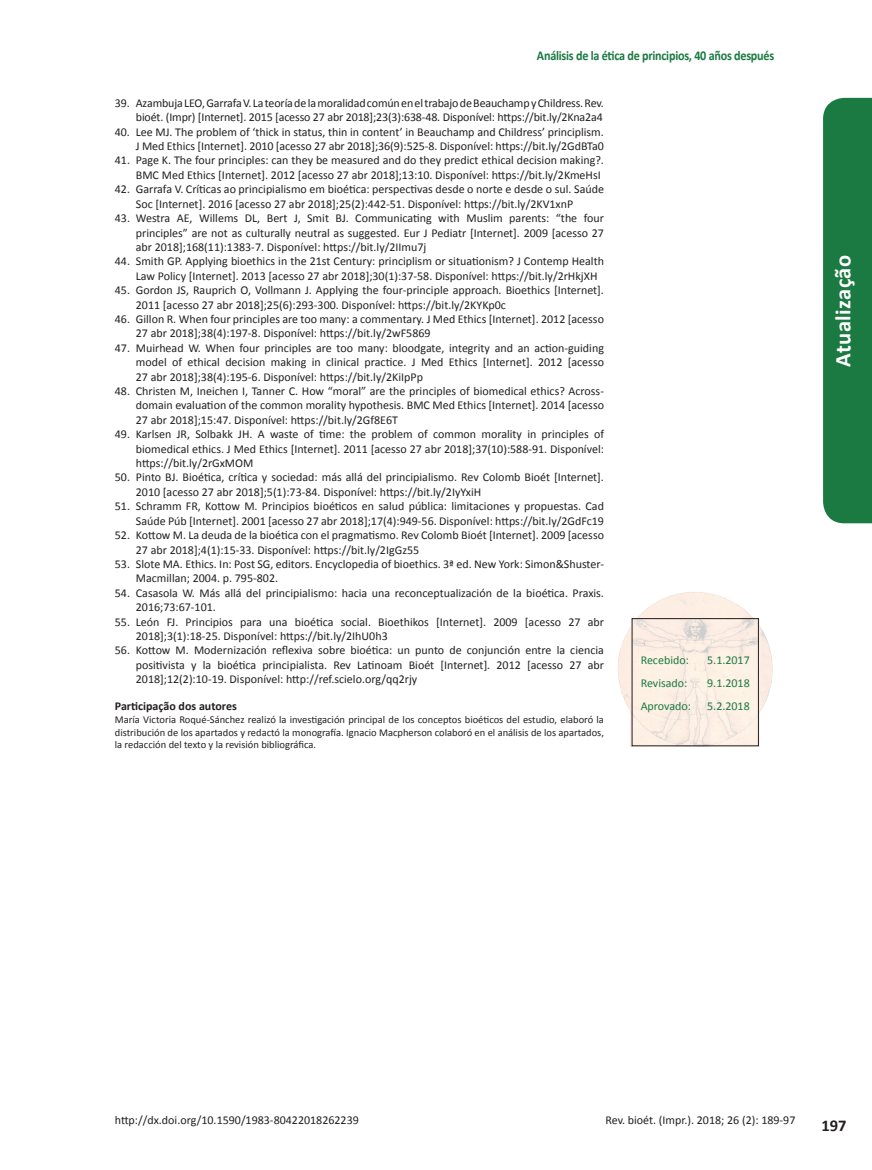
<style>
.page{position:relative;width:872px;height:1170px;background:#fff}
.page>*{position:absolute;margin:0;border:0;box-sizing:border-box;transform-origin:0 0}
.t1{font:700 22.5px "Calibri";letter-spacing:.02em;color:#fff}
.t2{font:700 16.5px "Calibri";color:#231f20}
.t3{font:700 13.5px "Calibri";letter-spacing:-.02em;color:#1b7942;scale:.9 1}
.Referencias{font:12px/14.4px "Calibri";color:#231f20}
.t4{font:12px "Calibri";color:#1b7942}
.Titulo_participacao{font:700 12px "Calibri";color:#231f20}
.Texto_participacao_d{font:10.5px/12.6px "Calibri";color:#231f20;text-align:justify}
.s1{font-style:italic}
</style>
<div class="page">
<img style="left:617px;top:592px;width:156px;height:154px">
<div style="left:823px;top:98px;width:49px;height:425px;background:#1b7942"></div>
<p class="t3" style="left:537px;top:46px;width:265px">Análisis de la ética de principios, 40 años después</p>
<p class="Referencias" style="left:115px;top:95px;width:490px;text-align:right">39. Azambuja LEO, Garrafa V. La teoría de la moralidad común en el trabajo de Beauchamp y Childress. Rev. bioét. (Impr) [Internet]. 2015 [acesso 27 abr 2018];23(3):638-48. Disponível: https://bit.ly/2Kna2a4</p>
<p class="Referencias" style="left:115px;top:124px;width:490px;text-align:right">40. Lee MJ. The problem of ‘thick in status, thin in content’ in Beauchamp and Childress’ principlism.<br>J Med Ethics [Internet]. 2010 [acesso 27 abr 2018];36(9):525-8. Disponível: https://bit.ly/2GdBTa0</p>
<p class="Referencias" style="left:115px;top:153px;width:490px;text-align:right">41. Page K. The four principles: can they be measured and do they predict ethical decision making?.<br>BMC Med Ethics [Internet]. 2012 [acesso 27 abr 2018];13:10. Disponível: https://bit.ly/2KmeHsI</p>
<p class="Referencias" style="left:136px;top:182px;width:469px;text-indent:-21px">42. Garrafa V. Críticas ao principialismo em bioética: perspectivas desde o norte e desde o sul. Saúde<br>Soc [Internet]. 2016 [acesso 27 abr 2018];25(2):442-51. Disponível: https://bit.ly/2KV1xnP</p>
<p class="Referencias" style="left:136px;top:210px;width:469px;text-align:justify;text-indent:-21px">43. Westra AE, Willems DL, Bert J, Smit BJ. Communicating with Muslim parents: “the four principles” are not as culturally neutral as suggested. Eur J Pediatr [Internet]. 2009 [acesso 27 abr 2018];168(11):1383-7. Disponível: https://bit.ly/2IImu7j</p>
<p class="Referencias" style="left:136px;top:254px;width:469px;text-indent:-21px">44. Smith GP. Applying bioethics in the 21st Century: principlism or situationism? J Contemp Health<br>Law Policy [Internet]. 2013 [acesso 27 abr 2018];30(1):37-58. Disponível: https://bit.ly/2rHkjXH</p>
<p class="Referencias" style="left:136px;top:282px;width:469px;text-indent:-21px">45. Gordon JS, Rauprich O, Vollmann J. Applying the four-principle approach. Bioethics [Internet].<br>2011 [acesso 27 abr 2018];25(6):293-300. Disponível: https://bit.ly/2KYKp0c</p>
<p class="Referencias" style="left:136px;top:311px;width:469px;text-indent:-21px">46. Gillon R. When four principles are too many: a commentary. J Med Ethics [Internet]. 2012 [acesso<br>27 abr 2018];38(4):197-8. Disponível: https://bit.ly/2wF5869</p>
<p class="Referencias" style="left:136px;top:340px;width:469px;text-align:justify;text-indent:-21px">47. Muirhead W. When four principles are too many: bloodgate, integrity and an action-guiding model of ethical decision making in clinical practice. J Med Ethics [Internet]. 2012 [acesso 27 abr 2018];38(4):195-6. Disponível: https://bit.ly/2KiIpPp</p>
<p class="Referencias" style="left:136px;top:383px;width:469px;text-align:justify;text-indent:-21px">48. Christen M, Ineichen I, Tanner C. How “moral” are the principles of biomedical ethics? Across&shy;domain evaluation of the common morality hypothesis. BMC Med Ethics [Internet]. 2014 [acesso 27 abr 2018];15:47. Disponível: https://bit.ly/2Gf8E6T</p>
<p class="Referencias" style="left:136px;top:426px;width:469px;text-align:justify;text-indent:-21px">49. Karlsen JR, Solbakk JH. A waste of time: the problem of common morality in principles of biomedical ethics. J Med Ethics [Internet]. 2011 [acesso 27 abr 2018];37(10):588-91. Disponível: https://bit.ly/2rGxMOM</p>
<p class="Referencias" style="left:136px;top:470px;width:469px;text-indent:-21px">50. Pinto BJ. Bioética, crítica y sociedad: más allá del principialismo. Rev Colomb Bioét [Internet].<br>2010 [acesso 27 abr 2018];5(1):73-84. Disponível: https://bit.ly/2IyYxiH</p>
<p class="Referencias" style="left:115px;top:498px;width:490px;text-align:right">51. Schramm FR, Kottow M. Principios bioéticos en salud pública: limitaciones y propuestas. Cad<br>Saúde Púb [Internet]. 2001 [acesso 27 abr 2018];17(4):949-56. Disponível: https://bit.ly/2GdFc19</p>
<p class="Referencias" style="left:136px;top:527px;width:469px;text-indent:-21px">52. Kottow M. La deuda de la bioética con el pragmatismo. Rev Colomb Bioét [Internet]. 2009 [acesso<br>27 abr 2018];4(1):15-33. Disponível: https://bit.ly/2IgGz55</p>
<p class="Referencias" style="left:136px;top:556px;width:469px;text-indent:-21px">53. Slote MA. Ethics. In: Post SG, editors. Encyclopedia of bioethics. 3ª ed. New York: Simon&amp;Shuster-<br>Macmillan; 2004. p. 795-802.</p>
<p class="Referencias" style="left:136px;top:585px;width:469px;text-indent:-21px">54. Casasola W. Más allá del principialismo: hacia una reconceptualización de la bioética. Praxis.<br>2016;73:67-101.</p>
<p class="Referencias" style="left:136px;top:614px;width:469px;text-indent:-21px">55. León FJ. Principios para una bioética social. Bioethikos [Internet]. 2009 [acesso 27 abr<br>2018];3(1):18-25. Disponível: https://bit.ly/2IhU0h3</p>
<p class="Referencias" style="left:136px;top:642px;width:469px;text-align:justify;text-indent:-21px">56. Kottow M. Modernización reflexiva sobre bioética: un punto de conjunción entre la ciencia positivista y la bioética principialista. Rev Latinoam Bioét [Internet]<span class="s1">.</span> 2012 [acesso 27 abr 2018];12(2):10-19. Disponível: http://ref.scielo.org/qq2rjy</p>
<p class="Titulo_participacao" style="left:115px;top:697px;width:123px">Participação dos autores</p>
<p class="Texto_participacao_d" style="left:115px;top:712px;width:490px">María Victoria Roqué-Sánchez realizó la investigación principal de los conceptos bioéticos del estudio, elaboró la distribución de los apartados y redactó la monografía. Ignacio Macpherson colaboró en el análisis de los apartados, la redacción del texto y la revisión bibliográfica.</p>
<p class="t4" style="left:640px;top:651px;width:50px">Recebido:</p>
<p class="t4" style="left:707px;top:651px;width:44px">5.1.2017</p>
<p class="t4" style="left:640px;top:674px;width:48px">Revisado:</p>
<p class="t4" style="left:707px;top:674px;width:44px">9.1.2018</p>
<p class="t4" style="left:640px;top:697px;width:52px">Aprovado:</p>
<p class="t4" style="left:707px;top:697px;width:44px">5.2.2018</p>
<h1 class="t1" style="left:827px;top:366px;width:113px;rotate:-90deg">Atualização</h1>
<p class="Referencias" style="left:115px;top:1112px;width:245px">http://dx.doi.org/10.1590/1983-80422018262239</p>
<p class="Referencias" style="left:605px;top:1112px;width:191px">Rev. bioét. (Impr.). 2018; 26 (2): 189-97</p>
<h2 class="t2" style="left:821px;top:1113px;width:27px">197</h2>
</div>
